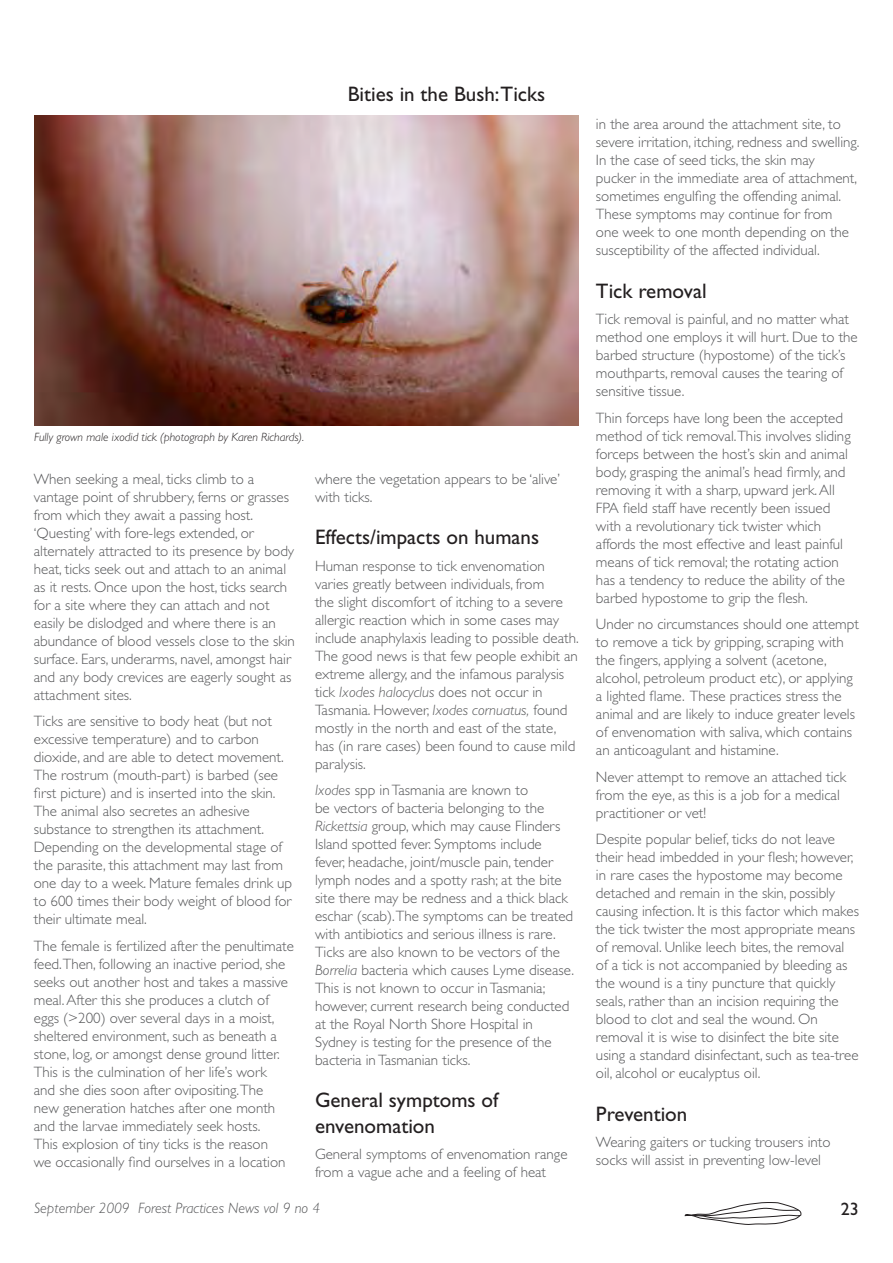
<style>
.page{position:relative;width:893px;height:1263px;background:#fff}
.page>*{position:absolute;margin:0;border:0;box-sizing:border-box;transform-origin:0 0}
.t1{font:21px/25.2px "Gill Sans";color:#231f20}
.t2{font:18px "Gill Sans";color:#231f20}
.t3{font:300 15px/18px "Gill Sans";color:#57585a}
.t4{font:italic 300 15px "Gill Sans";color:#57585a}
.t5{font:italic 300 12px "Gill Sans";color:#231f20}
.s1{font-style:italic}
</style>
<div class="page">
<svg style="left:685px;top:1202px;width:116px;height:23px"></svg>
<img style="left:34px;top:116px;width:545px;height:309px">
<h1 class="t1" style="left:348px;top:81px;width:199px">Bities in the Bush:Ticks</h1>
<p class="t5" style="left:34px;top:430px;width:272px">Fully grown male ixodid tick (photograph by Karen Richards).</p>
<p class="t3" style="left:34px;top:470px;width:263px">When seeking a meal, ticks climb to a vantage point of shrubbery, ferns or grasses from which they await a passing host. ‘Questing’ with fore-legs extended, or alternately attracted to its presence by body heat, ticks seek out and attach to an animal as it rests. Once upon the host, ticks search for a site where they can attach and not easily be dislodged and where there is an abundance of blood vessels close to the skin surface. Ears, underarms, navel, amongst hair and any body crevices are eagerly sought as attachment sites.</p>
<p class="t3" style="left:34px;top:712px;width:260px">Ticks are sensitive to body heat (but not excessive temperature) and to carbon dioxide, and are able to detect movement.<br>The rostrum (mouth-part) is barbed (see first picture) and is inserted into the skin.<br>The animal also secretes an adhesive substance to strengthen its attachment.<br>Depending on the developmental stage of the parasite, this attachment may last from one day to a week. Mature females drink up to 600 times their body weight of blood for their ultimate meal.</p>
<p class="t3" style="left:34px;top:937px;width:262px">The female is fertilized after the penultimate feed.Then, following an inactive period, she seeks out another host and takes a massive meal. After this she produces a clutch of eggs (&gt;200) over several days in a moist, sheltered environment, such as beneath a stone, log, or amongst dense ground litter.<br>This is the culmination of her life’s work<br>and she dies soon after ovipositing.The<br>new generation hatches after one month and the larvae immediately seek hosts.<br>This explosion of tiny ticks is the reason<br>we occasionally find ourselves in a location</p>
<p class="t3" style="left:315px;top:470px;width:247px">where the vegetation appears to be ‘alive’ with ticks.</p>
<h1 class="t1" style="left:315px;top:524px;width:226px">Effects/impacts on humans</h1>
<p class="t3" style="left:315px;top:557px;width:265px">Human response to tick envenomation varies greatly between individuals, from<br>the slight discomfort of itching to a severe allergic reaction which in some cases may include anaphylaxis leading to possible death.<br>The good news is that few people exhibit an extreme allergy, and the infamous paralysis tick <span class="s1">Ixodes halocyclus</span> does not occur in Tasmania. However, <span class="s1">Ixodes cornuatus,</span> found mostly in the north and east of the state, has (in rare cases) been found to cause mild paralysis.</p>
<p class="t3" style="left:315px;top:781px;width:261px"><span class="s1">Ixodes</span> spp in Tasmania are known to<br>be vectors of bacteria belonging to the <span class="s1">Rickettsia</span> group, which may cause Flinders Island spotted fever. Symptoms include fever, headache, joint/muscle pain, tender lymph nodes and a spotty rash; at the bite site there may be redness and a thick black eschar (scab).The symptoms can be treated with antibiotics and serious illness is rare.<br>Ticks are also known to be vectors of the <span class="s1">Borrelia</span> bacteria which causes Lyme disease.<br>This is not known to occur in Tasmania; however, current research being conducted at the Royal North Shore Hospital in Sydney is testing for the presence of the bacteria in Tasmanian ticks.</p>
<h1 class="t1" style="left:315px;top:1088px;width:185px">General symptoms of envenomation</h1>
<p class="t3" style="left:315px;top:1145px;width:254px">General symptoms of envenomation range from a vague ache and a feeling of heat</p>
<p class="t3" style="left:596px;top:116px;width:265px">in the area around the attachment site, to severe irritation, itching, redness and swelling.<br>In the case of seed ticks, the skin may<br>pucker in the immediate area of attachment, sometimes engulfing the offending animal.<br>These symptoms may continue for from<br>one week to one month depending on the susceptibility of the affected individual.</p>
<h1 class="t1" style="left:596px;top:278px;width:112px">Tick removal</h1>
<p class="t3" style="left:596px;top:310px;width:263px">Tick removal is painful, and no matter what method one employs it will hurt. Due to the barbed structure (hypostome) of the tick’s mouthparts, removal causes the tearing of sensitive tissue.</p>
<p class="t3" style="left:596px;top:409px;width:256px">Thin forceps have long been the accepted method of tick removal.This involves sliding forceps between the host’s skin and animal body, grasping the animal’s head firmly, and removing it with a sharp, upward jerk. All FPA field staff have recently been issued with a revolutionary tick twister which affords the most effective and least painful means of tick removal; the rotating action has a tendency to reduce the ability of the barbed hypostome to grip the flesh.</p>
<p class="t3" style="left:596px;top:615px;width:264px">Under no circumstances should one attempt to remove a tick by gripping, scraping with the fingers, applying a solvent (acetone, alcohol, petroleum product etc), or applying a lighted flame. These practices stress the animal and are likely to induce greater levels of envenomation with saliva, which contains an anticoagulant and histamine.</p>
<p class="t3" style="left:596px;top:768px;width:252px">Never attempt to remove an attached tick from the eye, as this is a job for a medical practitioner or vet!</p>
<p class="t3" style="left:596px;top:830px;width:264px">Despite popular belief, ticks do not leave their head imbedded in your flesh; however, in rare cases the hypostome may become detached and remain in the skin, possibly causing infection. It is this factor which makes the tick twister the most appropriate means of removal. Unlike leech bites, the removal of a tick is not accompanied by bleeding as the wound is a tiny puncture that quickly seals, rather than an incision requiring the blood to clot and seal the wound. On removal it is wise to disinfect the bite site using a standard disinfectant, such as tea-tree oil, alcohol or eucalyptus oil.</p>
<h1 class="t1" style="left:596px;top:1101px;width:93px">Prevention</h1>
<p class="t3" style="left:596px;top:1133px;width:236px">Wearing gaiters or tucking trousers into socks will assist in preventing low-level</p>
<p class="t4" style="left:34px;top:1199px;width:288px">September 2009 Forest Practices News vol 9 no 4</p>
<p class="t2" style="left:841px;top:1198px;width:19px">23</p>
</div>
